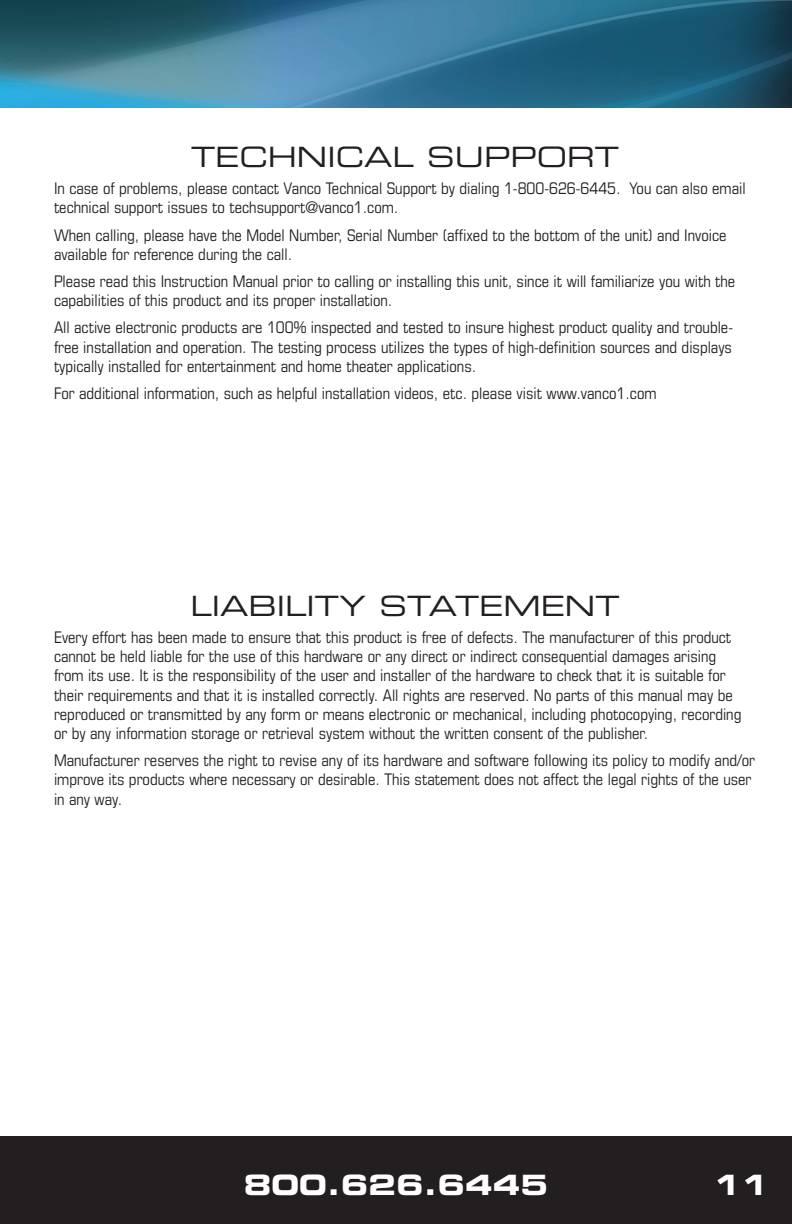
<style>
.page{position:relative;width:792px;height:1224px;background:#fff}
.page>*{position:absolute;margin:0;border:0;box-sizing:border-box;transform-origin:0 0}
.ManualHeaders{font:28px "Eurostile LT Std Ex 2";color:#231f20}
.t1{font:28px "Eurostile LT Std Bold Ex 2";color:#fff}
.ManualBasicParagraph{font:condensed 16px/19.2px "Eurostile LT Std";color:#231f20}
</style>
<div class="page">
<div style="left:0;top:1136px;width:792px;height:88px;background:#231f20"></div>
<img style="left:0;top:0;width:792px;height:107px">
<p class="ManualHeaders" style="left:191px;top:138px;width:429px">TECHNICAL SUPPORT</p>
<p class="ManualBasicParagraph" style="left:54px;top:179px;width:693px">In case of problems, please contact Vanco Technical Support by dialing 1-800-626-6445. You can also email technical support issues to techsupport@vanco1.com.</p>
<p class="ManualBasicParagraph" style="left:54px;top:225px;width:674px">When calling, please have the Model Number, Serial Number (affixed to the bottom of the unit) and Invoice available for reference during the call.</p>
<p class="ManualBasicParagraph" style="left:54px;top:271px;width:683px">Please read this Instruction Manual prior to calling or installing this unit, since it will familiarize you with the capabilities of this product and its proper installation.</p>
<p class="ManualBasicParagraph" style="left:54px;top:318px;width:681px;text-align:justify">All active electronic products are 100% inspected and tested to insure highest product quality and trouble&shy;free installation and operation. The testing process utilizes the types of high-definition sources and displays typically installed for entertainment and home theater applications.</p>
<p class="ManualBasicParagraph" style="left:54px;top:383px;width:604px">For additional information, such as helpful installation videos, etc. please visit www.vanco1.com</p>
<p class="ManualHeaders" style="left:190px;top:587px;width:431px">LIABILITY STATEMENT</p>
<p class="ManualBasicParagraph" style="left:54px;top:627px;width:689px">Every effort has been made to ensure that this product is free of defects. The manufacturer of this product cannot be held liable for the use of this hardware or any direct or indirect consequential damages arising from its use. It is the responsibility of the user and installer of the hardware to check that it is suitable for their requirements and that it is installed correctly. All rights are reserved. No parts of this manual may be reproduced or transmitted by any form or means electronic or mechanical, including photocopying, recording or by any information storage or retrieval system without the written consent of the publisher.</p>
<p class="ManualBasicParagraph" style="left:54px;top:751px;width:703px">Manufacturer reserves the right to revise any of its hardware and software following its policy to modify and/or improve its products where necessary or desirable. This statement does not affect the legal rights of the user in any way.</p>
<h1 class="t1" style="left:244px;top:1165px;width:306px">800.626.6445</h1>
<h1 class="t1" style="left:713px;top:1165px;width:57px">11</h1>
</div>
